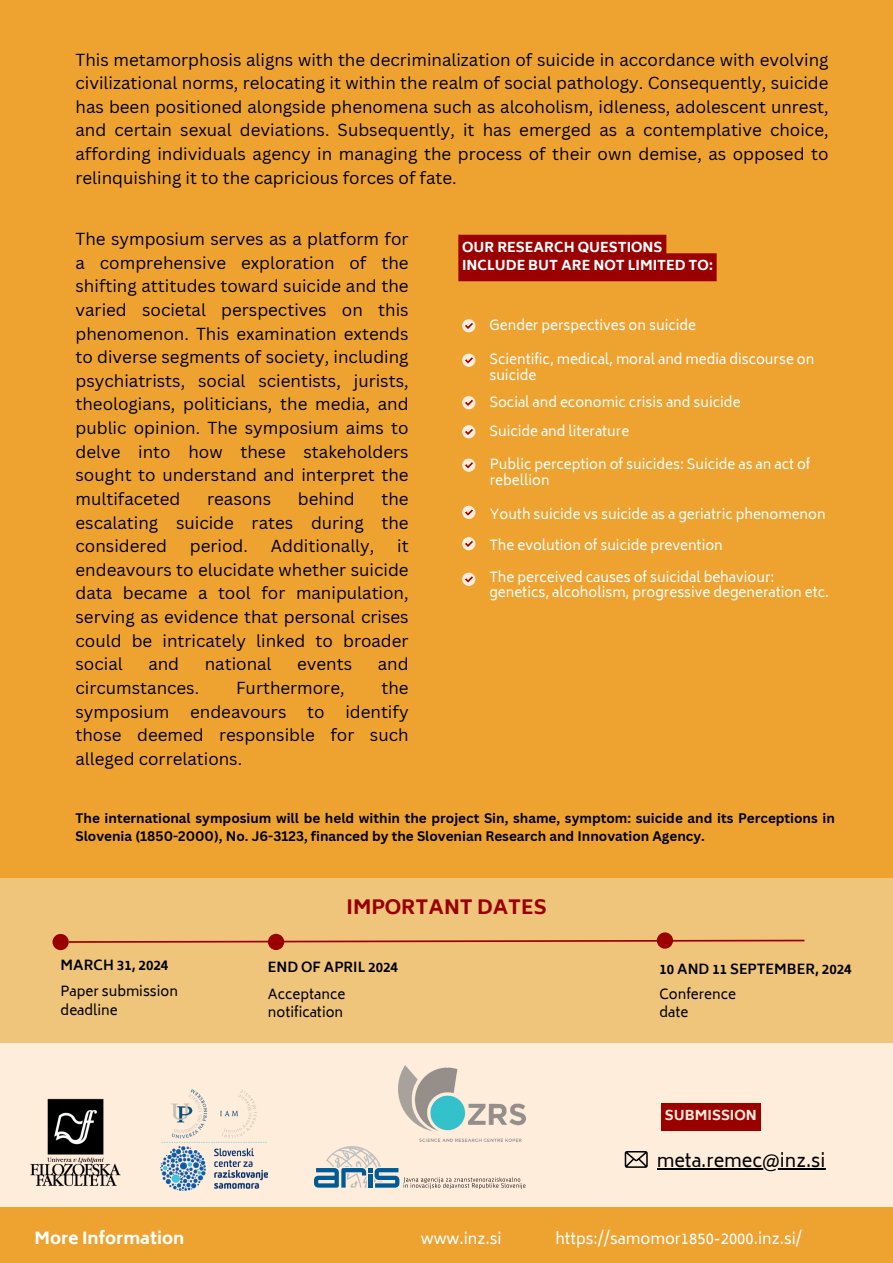
<style>
.page{position:relative;width:893px;height:1263px;background:#eea230}
.page>*{position:absolute;margin:0;border:0;box-sizing:border-box;transform-origin:0 0}
.t1{font:800 19.5px "Biryani";color:#9b0000}
.t2{font:18px "Biryani";color:#000}
.t3{font:16.95px/23.6px "Canva Sans";color:#000;text-align:justify}
.t4{font:800 16.5px "Biryani";color:#fff}
.t5{font:15px "Biryani";color:#fff}
.t6{font:13.5px/15.8px "Biryani";color:#fff}
.t7{font:700 13.5px/18.6px "Canva Sans";color:#000}
.t8{font:13.5px/18.6px "Biryani";color:#000}
.t9{font:700 13.5px "Biryani";color:#000}
.t10{font:800 13.5px/18.6px "Biryani";color:#fff}
.t11{font:800 13.5px "Biryani";color:#ffeddc}
</style>
<div class="page">
<div style="left:0;top:1027px;width:893px;height:179px;background:#ffeddc"></div>
<div style="left:0;top:878px;width:893px;height:165px;background:#efc57c"></div>
<svg style="left:69px;top:939px;width:736px;height:5px"></svg>
<div style="left:52px;top:934px;width:17px;height:16px;background:#9b0000;border-radius:50%"></div>
<div style="left:268px;top:934px;width:16px;height:16px;background:#9b0000;border-radius:50%"></div>
<div style="left:657px;top:932px;width:16px;height:17px;background:#9b0000;border-radius:50%"></div>
<img style="left:30px;top:1098px;width:91px;height:89px">
<img style="left:161px;top:1089px;width:107px;height:101px">
<svg style="left:314px;top:1146px;width:211px;height:43px"></svg>
<img style="left:399px;top:1066px;width:126px;height:76px">
<div style="left:462px;top:319px;width:13px;height:13px;background:#ffeddc;border-radius:50%"></div>
<svg style="left:465px;top:323px;width:8px;height:6px"></svg>
<div style="left:462px;top:354px;width:13px;height:13px;background:#ffeddc;border-radius:50%"></div>
<svg style="left:465px;top:357px;width:8px;height:6px"></svg>
<div style="left:462px;top:396px;width:13px;height:13px;background:#ffeddc;border-radius:50%"></div>
<svg style="left:465px;top:400px;width:8px;height:6px"></svg>
<div style="left:462px;top:425px;width:13px;height:13px;background:#ffeddc;border-radius:50%"></div>
<svg style="left:465px;top:429px;width:8px;height:6px"></svg>
<svg style="left:462px;top:458px;width:13px;height:14px"></svg>
<svg style="left:465px;top:462px;width:8px;height:6px"></svg>
<div style="left:462px;top:506px;width:13px;height:13px;background:#ffeddc;border-radius:50%"></div>
<svg style="left:465px;top:509px;width:8px;height:7px"></svg>
<div style="left:462px;top:537px;width:13px;height:13px;background:#ffeddc;border-radius:50%"></div>
<svg style="left:465px;top:541px;width:8px;height:6px"></svg>
<div style="left:462px;top:573px;width:13px;height:13px;background:#ffeddc;border-radius:50%"></div>
<svg style="left:465px;top:576px;width:8px;height:6px"></svg>
<svg style="left:624px;top:1151px;width:24px;height:17px"></svg>
<svg style="left:458px;top:235px;width:258px;height:46px;background:#a10c03"></svg>
<div style="left:661px;top:1103px;width:99px;height:28px;background:#9b0000"></div>
<hr style="left:657px;top:1168px;width:168px;height:2px;background:#000">
<p class="t3" style="left:76px;top:47px;width:754px">This metamorphosis aligns with the decriminalization of suicide in accordance with evolving civilizational norms, relocating it within the realm of social pathology. Consequently, suicide has been positioned alongside phenomena such as alcoholism, idleness, adolescent unrest, and certain sexual deviations. Subsequently, it has emerged as a contemplative choice, affording individuals agency in managing the process of their own demise, as opposed to relinquishing it to the capricious forces of fate.</p>
<p class="t3" style="left:76px;top:227px;width:334px">The symposium serves as a platform for a comprehensive exploration of the shifting attitudes toward suicide and the varied societal perspectives on this phenomenon. This examination extends to diverse segments of society, including psychiatrists, social scientists, jurists, theologians, politicians, the media, and public opinion. The symposium aims to delve into how these stakeholders sought to understand and interpret the multifaceted</p>
<p class="t3" style="left:76px;top:486px;width:334px;text-indent:306px">the escalating suicide rates during the considered</p>
<p class="t3" style="left:207px;top:486px;width:66px">reasons</p>
<p class="t3" style="left:298px;top:486px;width:59px">behind</p>
<p class="t3" style="left:76px;top:534px;width:334px;text-indent:322px">it endeavours to elucidate whether suicide data became a tool for manipulation, serving as evidence that personal crises could be intricately linked to broader social</p>
<p class="t3" style="left:190px;top:534px;width:59px">period.</p>
<p class="t3" style="left:271px;top:534px;width:105px">Additionally,</p>
<p class="t3" style="left:148px;top:652px;width:32px">and</p>
<p class="t3" style="left:205px;top:652px;width:68px">national</p>
<p class="t3" style="left:297px;top:652px;width:57px">events</p>
<p class="t3" style="left:378px;top:652px;width:32px">and</p>
<p class="t3" style="left:76px;top:675px;width:125px">circumstances.</p>
<p class="t3" style="left:236px;top:675px;width:110px">Furthermore,</p>
<p class="t3" style="left:76px;top:675px;width:334px;text-indent:306px">the symposium endeavours to identify those deemed responsible for such alleged correlations.</p>
<p class="t10" style="left:462px;top:238px;width:252px">OUR RESEARCH QUESTIONS<br>INCLUDE BUT ARE NOT LIMITED TO:</p>
<p class="t6" style="left:489px;top:317px;width:208px">Gender perspectives on suicide</p>
<p class="t6" style="left:489px;top:352px;width:326px">Scientific, medical, moral and media discourse on suicide</p>
<p class="t6" style="left:489px;top:394px;width:253px">Social and economic crisis and suicide</p>
<p class="t6" style="left:489px;top:423px;width:141px">Suicide and literature</p>
<p class="t6" style="left:490px;top:457px;width:322px">Public perception of suicides: Suicide as an act of rebellion</p>
<p class="t6" style="left:490px;top:507px;width:337px">Youth suicide vs suicide as a geriatric phenomenon</p>
<p class="t6" style="left:489px;top:537px;width:235px">The evolution of suicide prevention</p>
<p class="t6" style="left:489px;top:569px;width:341px">The perceived causes of suicidal behaviour: genetics, alcoholism, progressive degeneration etc.</p>
<p class="t7" style="left:76px;top:808px;width:761px">The international symposium will be held within the project Sin, shame, symptom: suicide and its Perceptions in<br>Slovenia (1850-2000), No. J6-3123, financed by the Slovenian Research and Innovation Agency.</p>
<p class="t1" style="left:346px;top:896px;width:202px">IMPORTANT DATES</p>
<p class="t9" style="left:61px;top:957px;width:109px">MARCH 31, 2024</p>
<p class="t9" style="left:268px;top:959px;width:132px">END OF APRIL 2024</p>
<p class="t9" style="left:659px;top:961px;width:194px">10 AND 11 SEPTEMBER, 2024</p>
<p class="t8" style="left:61px;top:982px;width:119px">Paper submission deadline</p>
<p class="t8" style="left:268px;top:984px;width:79px">Acceptance notification</p>
<p class="t8" style="left:659px;top:984px;width:78px">Conference date</p>
<p class="t4" style="left:35px;top:1228px;width:151px">More Information</p>
<p class="t11" style="left:665px;top:1107px;width:93px">SUBMISSION</p>
<p class="t2" style="left:657px;top:1150px;width:170px">meta.remec@inz.si</p>
<p class="t5" style="left:421px;top:1229px;width:82px">www.inz.si</p>
<p class="t5" style="left:555px;top:1229px;width:248px">https://samomor1850-2000.inz.si/</p>
</div>
